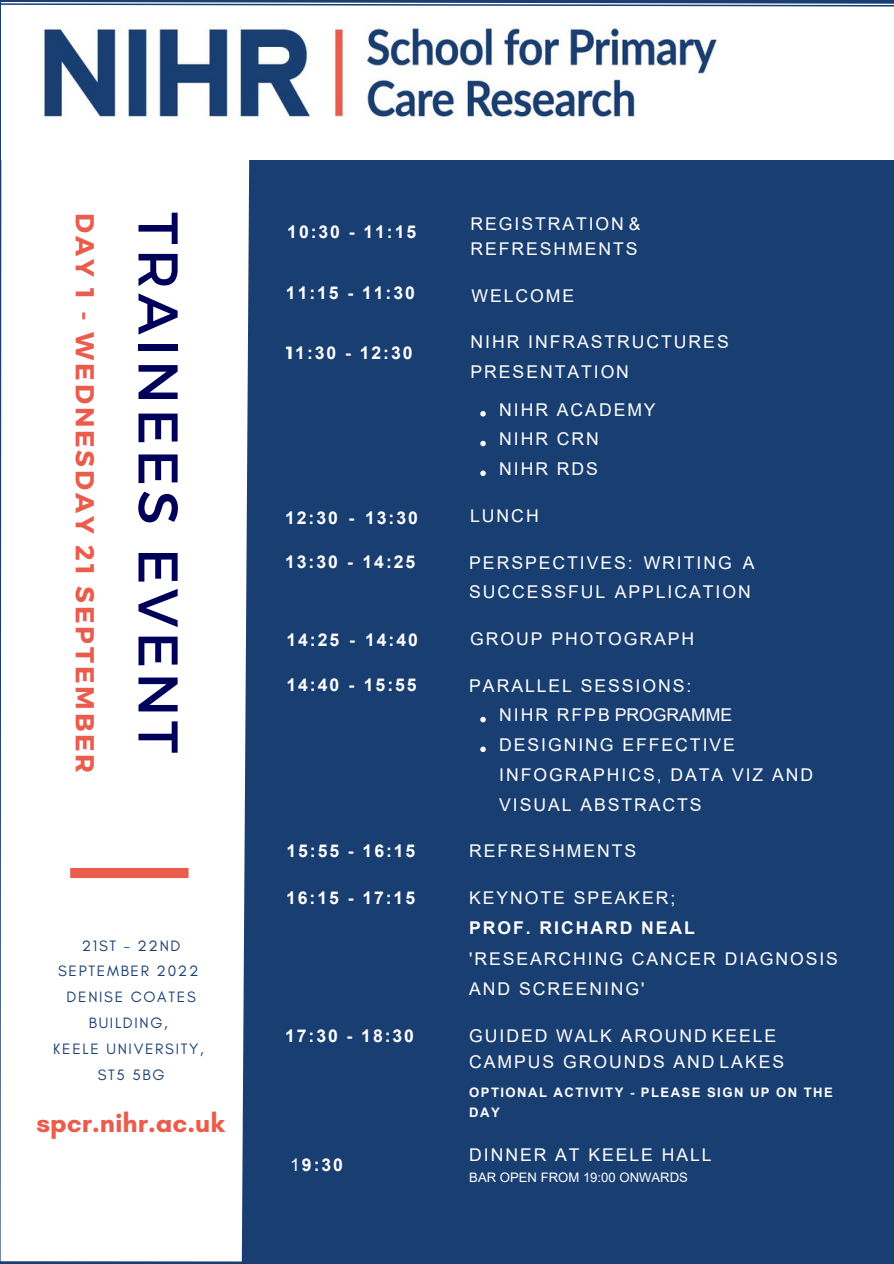
<style>
.page{position:relative;width:894px;height:1264px;background:#fff}
.page>*{position:absolute;margin:0;border:0;box-sizing:border-box;transform-origin:0 0}
.t1{font:55.8px "Montserrat";letter-spacing:.075em;color:#00005b}
.t2{font:700 27.15px "Glacial Indifference";color:#ea5d4d}
.t3{font:700 25.95px "Montserrat";letter-spacing:.11em;color:#ea5d4d}
.t4{font:17.55px/29.7px "Arial";letter-spacing:.11em;color:#fff}
.t5{font:700 17.55px "Arial";letter-spacing:.11em;color:#fff}
.t6{font:15.3px/26px "Glacial Indifference";letter-spacing:.11em;color:#193e72;text-align:center}
.t7{font:700 13.05px/19.2px "Arial";letter-spacing:.11em;color:#fff}
.t8{font:13.05px "Arial";color:#fff}
.s1{font-family:"Montserrat"}
.s2{font-weight:400}
</style>
<div class="page">
<div style="left:0;top:0;width:893px;height:1263px;background:#193e72"></div>
<div style="left:0;top:160px;width:249px;height:1101px;background:#fff"></div>
<div style="left:1px;top:2px;width:892px;height:158px;background:#fff"></div>
<img style="left:39px;top:18px;width:801px;height:107px">
<div style="left:70px;top:868px;width:118px;height:10px;background:#ea5d4d"></div>
<svg style="left:480px;top:411px;width:5px;height:5px"></svg>
<svg style="left:480px;top:441px;width:5px;height:5px"></svg>
<svg style="left:480px;top:470px;width:5px;height:6px"></svg>
<svg style="left:480px;top:716px;width:5px;height:6px"></svg>
<svg style="left:480px;top:746px;width:5px;height:6px"></svg>
<h3 class="t3" style="left:102px;top:213px;width:561px;rotate:90deg">DAY 1 - WEDNESDAY 21 SEPTEMBER</h3>
<h1 class="t1" style="left:195px;top:212px;width:542px;rotate:90deg">TRAINEES EVENT</h1>
<p class="t6" style="left:53px;top:932px;width:152px">21ST - 22ND<br>SEPTEMBER 2022<br>DENISE COATES<br>BUILDING,<br>KEELE UNIVERSITY,<br>ST5 5BG</p>
<h2 class="t2" style="left:36px;top:1106px;width:190px">spcr.nihr.ac.uk</h2>
<p class="t5" style="left:287px;top:219px;width:130px">10:30 - 11:15</p>
<p class="t5" style="left:286px;top:280px;width:130px">11:15 - 11:30</p>
<p class="t5" style="left:286px;top:340px;width:128px"><span class="s1">1</span>1:30 - 12:30</p>
<p class="t5" style="left:285px;top:505px;width:134px">12:30 - 13:30</p>
<p class="t5" style="left:285px;top:549px;width:132px">13:30 - 14:25</p>
<p class="t5" style="left:286px;top:627px;width:133px">14:25 - 14:40</p>
<p class="t5" style="left:286px;top:672px;width:132px">14:40 - 15:55</p>
<p class="t5" style="left:286px;top:838px;width:130px">15:55 - 16:15</p>
<p class="t5" style="left:286px;top:885px;width:131px">16:15 - 17:15</p>
<p class="t5" style="left:285px;top:1023px;width:130px">17:30 - 18:30</p>
<p class="t5" style="left:290px;top:1152px;width:54px"><span class="s2">1</span>9:30</p>
<p class="t4" style="left:470px;top:211px;width:171px;line-height:24.8px">REGISTRATION &amp;<br>REFRESHMENTS</p>
<p class="t4" style="left:471px;top:280px;width:104px">WELCOME</p>
<p class="t4" style="left:470px;top:327px;width:259px">NIHR INFRASTRUCTURES<br>PRESENTATION</p>
<p class="t4" style="left:499px;top:394px;width:158px">NIHR ACADEMY<br>NIHR CRN<br>NIHR RDS</p>
<p class="t4" style="left:470px;top:500px;width:70px">LUNCH</p>
<p class="t4" style="left:469px;top:547px;width:287px">PERSPECTIVES: WRITING A<br>SUCCESSFUL APPLICATION</p>
<p class="t4" style="left:470px;top:624px;width:225px">GROUP PHOTOGRAPH</p>
<p class="t4" style="left:469px;top:670px;width:223px">PARALLEL SESSIONS:</p>
<p class="t4" style="left:499px;top:700px;width:315px">NIHR RFPB PROGRAMME<br>DESIGNING EFFECTIVE<br>INFOGRAPHICS, DATA VIZ AND<br>VISUAL ABSTRACTS</p>
<p class="t4" style="left:469px;top:835px;width:168px">REFRESHMENTS</p>
<p class="t4" style="left:469px;top:882px;width:208px">KEYNOTE SPEAKER;</p>
<p class="t5" style="left:469px;top:915px;width:227px">PROF. RICHARD NEAL</p>
<p class="t4" style="left:469px;top:943px;width:370px;line-height:30.5px">'RESEARCHING CANCER DIAGNOSIS<br>AND SCREENING'</p>
<p class="t4" style="left:469px;top:1023px;width:316px;line-height:25.7px">GUIDED WALK AROUND KEELE<br>CAMPUS GROUNDS AND LAKES</p>
<p class="t7" style="left:469px;top:1083px;width:365px">OPTIONAL ACTIVITY - PLEASE SIGN UP ON THE<br>DAY</p>
<p class="t4" style="left:469px;top:1140px;width:244px">DINNER AT KEELE HALL</p>
<p class="t8" style="left:469px;top:1168px;width:220px">BAR OPEN FROM 19:00 ONWARDS</p>
</div>
